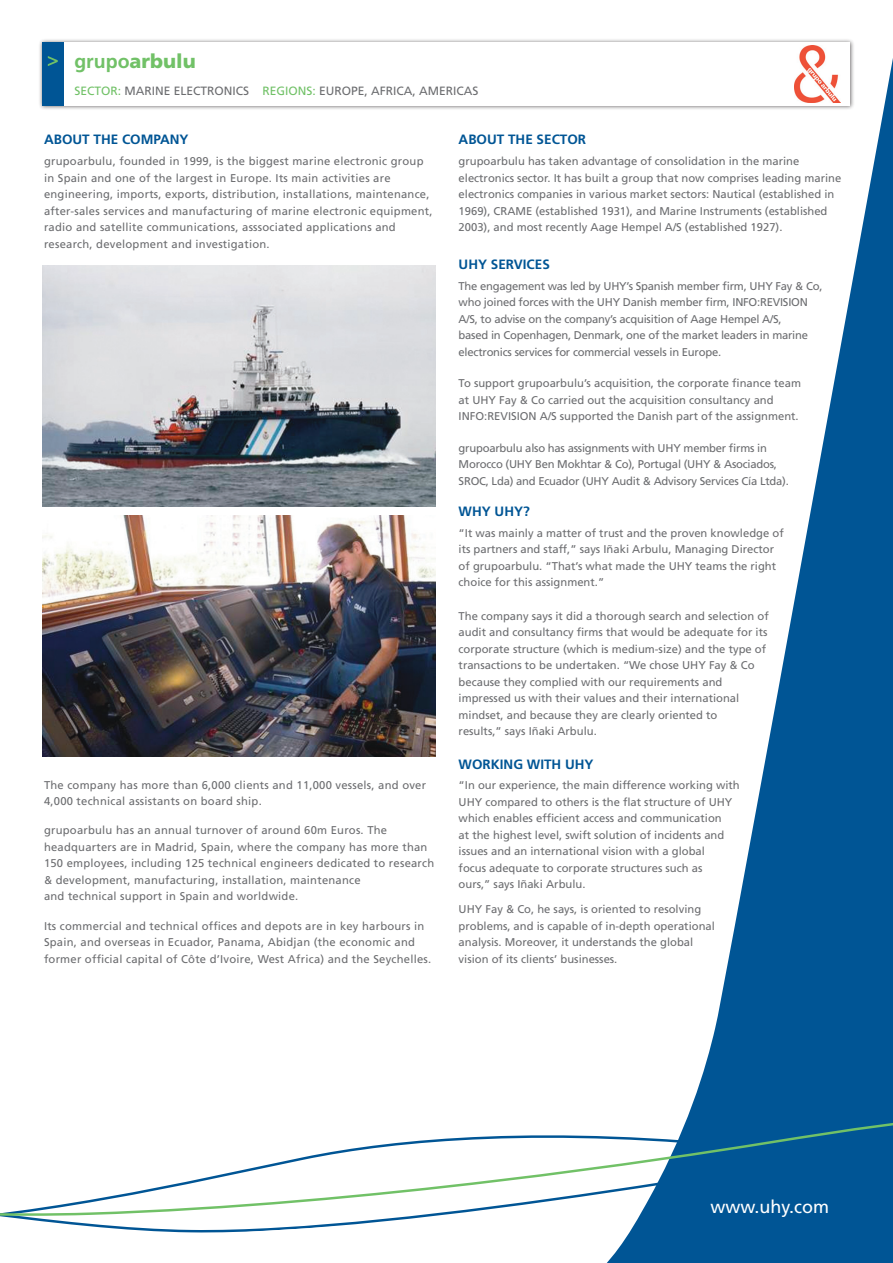
<style>
.page{position:relative;width:893px;height:1263px;background:#fff}
.page>*{position:absolute;margin:0;border:0;box-sizing:border-box;transform-origin:0 0}
.t1{font:900 19.5px "Frutiger";color:#71c167}
.t2{font:18px "Frutiger";color:#fff}
.t3{font:700 13.5px "Frutiger";color:#005595}
.t4{font:12px "Frutiger";color:#6c6d70}
.t5{font:12px "Frutiger";color:#71c167}
.t6{font:11.25px/16.5px "Frutiger";color:#6c6d70}
.t7{font:11.25px/16.5px "Frutiger";letter-spacing:.02em;color:#6c6d70}
.t8{font:11.25px/16.5px "Frutiger";letter-spacing:-.02em;color:#6c6d70}
.s1{font-weight:700}
.s2{color:#71c167}
</style>
<div class="page">
<svg style="left:607px;top:58px;width:286px;height:1205px"></svg>
<svg style="left:0;top:1106px;width:893px;height:141px"></svg>
<div style="left:38px;top:38px;width:817px;height:73px;background:#231f20;opacity:.75"></div>
<div style="left:43px;top:43px;width:807px;height:63px;background:#fff"></div>
<div style="left:43px;top:43px;width:21px;height:63px;background:#005595"></div>
<svg style="left:48px;top:56px;width:10px;height:10px"></svg>
<img style="left:794px;top:46px;width:46px;height:56px">
<img style="left:43px;top:265px;width:393px;height:241px">
<img style="left:43px;top:515px;width:393px;height:241px">
<p class="t1" style="left:74px;top:49px;width:123px"><span class="s1">GRUPO</span>arbulu</p>
<p class="t5" style="left:74px;top:84px;width:15px">Sector</p>
<p class="t4" style="left:118px;top:84px;width:217px"><span class="s2">:</span> MARINE ELECTRONICS <span class="s2">RegionS:</span> Europe</p>
<p class="t4" style="left:364px;top:84px;width:115px">, AFRICA, AMERICAS</p>
<p class="t3" style="left:44px;top:132px;width:146px">ABOUT THE CO MPANY</p>
<p class="t7" style="left:44px;top:153px;width:390px">grupoarbulu, founded in 1999, is the biggest marine electronic group in Spain and one of the largest in Europe. Its main activities are engineering, imports, exports, distribution, installations, maintenance, after-sales services and manufacturing of marine electronic equipment, radio and satellite communications, asssociated applications and research, development and investigation.</p>
<p class="t7" style="left:44px;top:776px;width:384px">The company has more than 6,000 clients and 11,000 vessels, and over<br>4,000 technical assistants on board ship.</p>
<p class="t7" style="left:44px;top:822px;width:392px">grupoarbulu has an annual turnover of around 60m Euros. The headquarters are in Madrid, Spain, where the company has more than 150 employees, including 125 technical engineers dedicated to research &amp; development, manufacturing, installation, maintenance<br>and technical support in Spain and worldwide.</p>
<p class="t7" style="left:44px;top:917px;width:389px">Its commercial and technical offices and depots are in key harbours in<br>Spain, and overseas in Ecuador, Panama, Abidjan (the economic and former official capital of Côte d’Ivoire, West Africa) and the Seychelles.</p>
<p class="t3" style="left:459px;top:132px;width:129px">ABOUT THE SECTOR</p>
<p class="t6" style="left:459px;top:153px;width:384px">grupoarbulu has taken advantage of consolidation in the marine electronics sector. It has built a group that now comprises leading marine electronics companies in various market sectors: Nautical (established in 1969), CRAME (established 1931), and Marine Instruments (established 2003), and most recently Aage Hempel A/S (established 1927).</p>
<p class="t3" style="left:459px;top:256px;width:91px">UHY SERVICES</p>
<p class="t8" style="left:459px;top:277px;width:365px">The engagement was led by UHY’s Spanish member firm, UHY Fay &amp; Co, who joined forces with the UHY Danish member firm, INFO:REVISION A/S, to advise on the company’s acquisition of Aage Hempel A/S,<br>based in Copenhagen, Denmark, one of the market leaders in marine electronics services for commercial vessels in Europe.</p>
<p class="t6" style="left:459px;top:375px;width:344px">To support grupoarbulu’s acquisition, the corporate finance team at UHY Fay &amp; Co carried out the acquisition consultancy and<br>INFO:REVISION A/S supported the Danish part of the assignment.</p>
<p class="t8" style="left:459px;top:439px;width:332px">grupoarbulu also has assignments with UHY member firms in<br>Morocco (UHY Ben Mokhtar &amp; Co), Portugal (UHY &amp; Asociados,<br>SROC, Lda) and Ecuador (UHY Audit &amp; Advisory Services Cía Ltda).</p>
<p class="t3" style="left:459px;top:503px;width:73px">WHY UHY?</p>
<p class="t6" style="left:459px;top:524px;width:327px">“It was mainly a matter of trust and the proven knowledge of its partners and staff,” says Iñaki Arbulu, Managing Director of grupoarbulu. “That’s what made the UHY teams the right choice for this assignment.”</p>
<p class="t6" style="left:459px;top:607px;width:312px">The company says it did a thorough search and selection of audit and consultancy firms that would be adequate for its corporate structure (which is medium-size) and the type of transactions to be undertaken. “We chose UHY Fay &amp; Co because they complied with our requirements and impressed us with their values and their international mindset, and because they are clearly oriented to<br>results,” says Iñaki Arbulu.</p>
<p class="t3" style="left:459px;top:756px;width:127px">WORKIN G WITH UHY</p>
<p class="t6" style="left:459px;top:777px;width:283px">“In our experience, the main difference working with UHY compared to others is the flat structure of UHY which enables efficient access and communication<br>at the highest level, swift solution of incidents and issues and an international vision with a global<br>focus adequate to corporate structures such as<br>ours,” says Iñaki Arbulu.</p>
<p class="t6" style="left:459px;top:901px;width:258px">UHY Fay &amp; Co, he says, is oriented to resolving problems, and is capable of in-depth operational analysis. Moreover, it understands the global vision of its clients’ businesses.</p>
<p class="t2" style="left:710px;top:1196px;width:120px">www.uhy.com</p>
</div>
